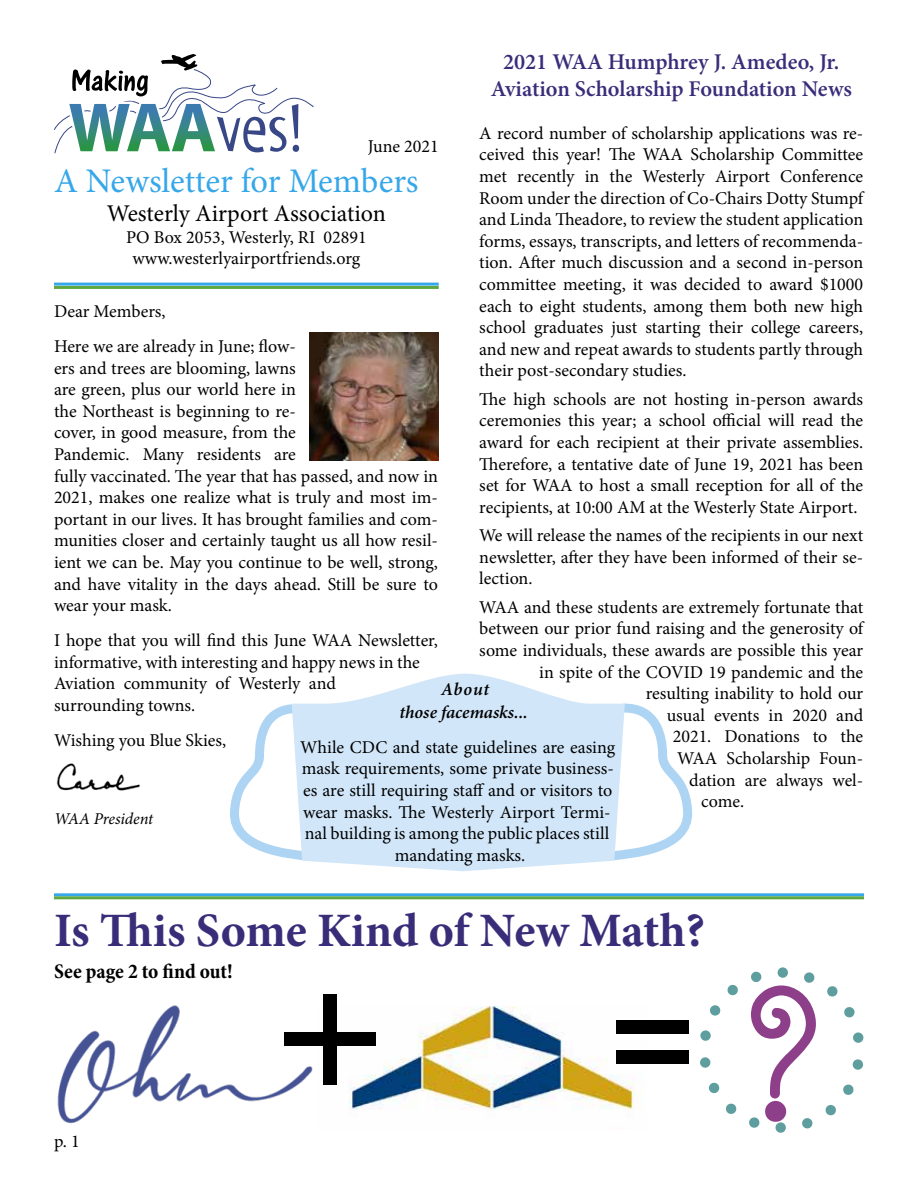
<style>
.page{position:relative;width:918px;height:1188px;background:#fff}
.page>*{position:absolute;margin:0;border:0;box-sizing:border-box;transform-origin:0 0}
.t1{font:202.5px "Nickelodeon";color:#8d3f89}
.t2{font:700 48px "Minion Pro";color:#392d7a}
.t3{font:34.5px "Minion Pro";letter-spacing:-.005em;color:#36a7e9}
.t4{font:24px "Minion Pro";color:#000}
.t5{font:600 22.5px/27px "Minion Pro";color:#392d7a;text-align:center}
.t6{font:700 condensed 21px "Minion Pro";color:#000}
.t7{font:18px/21.6px "Minion Pro";letter-spacing:-.005em;color:#000;text-align:justify}
.t8{font:italic 600 18px/22.5px "Minion Pro";color:#000;text-align:center}
.t9{font:italic 16.5px "Minion Pro";letter-spacing:-.005em;color:#000}
</style>
<div class="page">
<svg style="left:54px;top:54px;width:260px;height:100px"></svg>
<hr style="left:54px;top:283px;width:385px;height:3px;background:#36a7e9">
<hr style="left:54px;top:286px;width:385px;height:3px;background:#5fa841">
<hr style="left:54px;top:893px;width:810px;height:3px;background:#36a7e9">
<hr style="left:54px;top:896px;width:810px;height:3px;background:#5fa841">
<img style="left:56px;top:763px;width:84px;height:28px">
<img style="left:309px;top:333px;width:130px;height:128px">
<img style="left:318px;top:1006px;width:329px;height:104px">
<div style="left:778px;top:967px;width:10px;height:11px;background:#5f9e9f;border-radius:50%"></div>
<svg style="left:751px;top:971px;width:11px;height:11px"></svg>
<svg style="left:727px;top:984px;width:11px;height:12px"></svg>
<svg style="left:710px;top:1005px;width:11px;height:11px"></svg>
<svg style="left:700px;top:1030px;width:11px;height:11px"></svg>
<svg style="left:700px;top:1057px;width:11px;height:11px"></svg>
<svg style="left:708px;top:1082px;width:12px;height:12px"></svg>
<svg style="left:726px;top:1103px;width:11px;height:11px"></svg>
<svg style="left:749px;top:1117px;width:11px;height:11px"></svg>
<div style="left:776px;top:1122px;width:10px;height:11px;background:#5f9e9f;border-radius:50%"></div>
<svg style="left:802px;top:1118px;width:11px;height:11px"></svg>
<svg style="left:825px;top:1105px;width:11px;height:11px"></svg>
<svg style="left:843px;top:1084px;width:11px;height:11px"></svg>
<svg style="left:852px;top:1059px;width:11px;height:11px"></svg>
<svg style="left:853px;top:1032px;width:10px;height:11px"></svg>
<svg style="left:844px;top:1007px;width:11px;height:11px"></svg>
<svg style="left:827px;top:986px;width:11px;height:11px"></svg>
<svg style="left:804px;top:972px;width:11px;height:11px"></svg>
<div style="left:324px;top:994px;width:13px;height:91px;background:#000"></div>
<div style="left:284px;top:1033px;width:92px;height:13px;background:#000"></div>
<div style="left:617px;top:1051px;width:72px;height:13px;background:#000"></div>
<div style="left:617px;top:1021px;width:72px;height:13px;background:#000"></div>
<img style="left:57px;top:1005px;width:261px;height:119px">
<svg style="left:230px;top:704px;width:62px;height:155px"></svg>
<svg style="left:625px;top:703px;width:68px;height:156px"></svg>
<svg style="left:292px;top:674px;width:333px;height:197px;fill:#d1e6f9"></svg>
<p class="t5" style="left:491px;top:48px;width:363px">2021 WAA Humphrey J. Amedeo, Jr.<br>Aviation Scholarship Foundation News</p>
<p class="t7" style="left:479px;top:122px;width:386px">A record number of scholarship applications was re&shy;ceived this year! The WAA Scholarship Committee met recently in the Westerly Airport Conference Room under the direction of Co-Chairs Dotty Stumpf and Linda Theadore, to review the student application forms, essays, transcripts, and letters of recommenda&shy;tion. After much discussion and a second in-person committee meeting, it was decided to award $1000 each to eight students, among them both new high school graduates just starting their college careers, and new and repeat awards to students partly through their post-secondary studies.</p>
<p class="t7" style="left:479px;top:388px;width:386px">The high schools are not hosting in-person awards ceremonies this year; a school official will read the award for each recipient at their private assemblies.<br>Therefore, a tentative date of June 19, 2021 has been set for WAA to host a small reception for all of the recipients, at 10:00 AM at the Westerly State Airport.</p>
<p class="t7" style="left:479px;top:525px;width:385px">We will release the names of the recipients in our next newsletter, after they have been informed of their se&shy;lection.</p>
<p class="t7" style="left:479px;top:596px;width:386px">WAA and these students are extremely fortunate that</p>
<p class="t7" style="left:479px;top:618px;width:386px">between our prior fund raising and the generosity of</p>
<p class="t7" style="left:479px;top:639px;width:385px">some individuals, these awards are possible this year</p>
<p class="t7" style="left:539px;top:661px;width:326px">in spite of the COVID 19 pandemic and the</p>
<p class="t7" style="left:646px;top:683px;width:219px">resulting inability to hold our</p>
<p class="t7" style="left:667px;top:704px;width:198px">usual events in 2020 and</p>
<p class="t7" style="left:673px;top:726px;width:192px">2021. Donations to the</p>
<p class="t7" style="left:677px;top:747px;width:187px">WAA Scholarship Foun-</p>
<p class="t7" style="left:689px;top:769px;width:176px">dation are always wel-</p>
<p class="t7" style="left:701px;top:791px;width:44px">come.</p>
<p class="t7" style="left:368px;top:136px;width:72px">June 2021</p>
<h3 class="t3" style="left:54px;top:158px;width:366px">A Newsletter for Members</h3>
<h3 class="t4" style="left:107px;top:197px;width:281px">Westerly Airport Association</h3>
<p class="t7" style="left:126px;top:226px;width:242px;text-align:center">PO Box 2053, Westerly, RI 02891 www.westerlyairportfriends.org</p>
<p class="t7" style="left:54px;top:294px;width:243px;line-height:35.1px">Dear Members,<br>Here we are already in June; flow-</p>
<p class="t7" style="left:54px;top:357px;width:386px;text-align:left">ers and trees are blooming, lawns<br>are green, plus our world here in<br>the Northeast is beginning to re-<br>cover, in good measure, from the<br>Pandemic. Many residents are<br>fully vaccinated. The year that has passed, and now in 2021, makes one realize what is truly and most im&shy;portant in our lives. It has brought families and com&shy;munities closer and certainly taught us all how resil&shy;ient we can be. May you continue to be well, strong, and have vitality in the days ahead. Still be sure to wear your mask.</p>
<p class="t7" style="left:54px;top:630px;width:385px;text-align:left">I hope that you will find this June WAA Newsletter, informative, with interesting and happy news in the Aviation community of Westerly and<br>surrounding towns.</p>
<p class="t7" style="left:54px;top:730px;width:174px">Wishing you Blue Skies,</p>
<p class="t8" style="left:400px;top:678px;width:130px">About<br>those facemasks...</p>
<p class="t7" style="left:300px;top:736px;width:316px;text-align:center">While CDC and state guidelines are easing mask requirements, some private business&shy;es are still requiring staff and or visitors to wear masks. The Westerly Airport Termi&shy;nal building is among the public places still mandating masks.</p>
<p class="t9" style="left:54px;top:807px;width:101px">WAA President</p>
<h2 class="t2" style="left:54px;top:897px;width:653px">Is This Some Kind of New Math?</h2>
<p class="t6" style="left:54px;top:957px;width:180px">See page 2 to find out!</p>
<p class="t7" style="left:54px;top:1131px;width:27px">p. 1</p>
<h1 class="t1" style="left:748px;top:958px;width:73px">?</h1>
</div>
